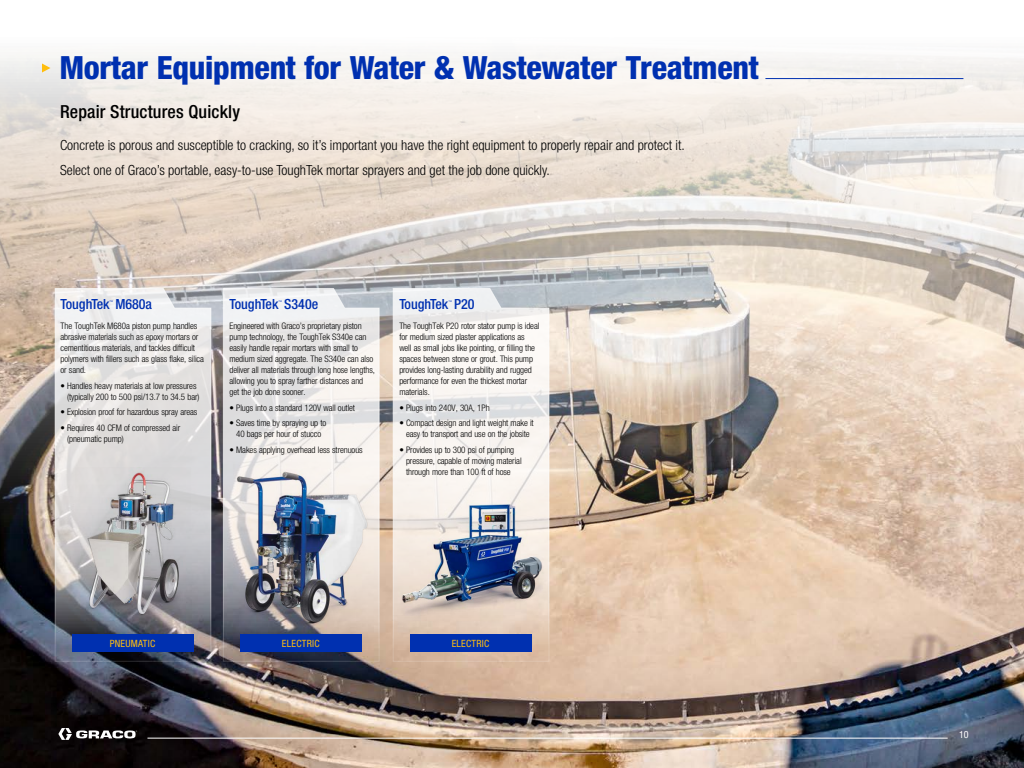
<style>
.page{position:relative;width:1024px;height:768px;background:#fff}
.page>*{position:absolute;margin:0;border:0;box-sizing:border-box;transform-origin:0 0}
.t1{font:800 condensed 32px "Helvetica Neue LT Std";letter-spacing:-.01em;color:#0030b0}
.t2{font:500 condensed 18px "Helvetica Neue LT Std";letter-spacing:.01em;color:#000}
.t3{font:300 condensed 14px/25px "Helvetica Neue LT Std";color:#000}
.t4{font:500 condensed 14px "Helvetica Neue LT Std";color:#0030b0}
.t5{font:condensed 10px "Helvetica Neue LT Std";letter-spacing:.025em;color:#ffbe0e}
.t6{font:condensed 10px "Helvetica Neue LT Std";color:#fff}
.t7{font:300 condensed 9px/11px "Helvetica Neue LT Std";letter-spacing:-.01em;color:#000}
.t8{font:condensed 3.6px "Helvetica Neue LT Std";color:#0030b0}
</style>
<div class="page">
<img style="left:0;top:55px;width:1024px;height:713px">
<svg style="left:222px;top:288px;width:158px;height:374px"></svg>
<svg style="left:392px;top:288px;width:158px;height:374px"></svg>
<svg style="left:54px;top:288px;width:158px;height:374px;background:#d1d0d0"></svg>
<div style="left:240px;top:634px;width:122px;height:18px;background:#0030b0"></div>
<div style="left:410px;top:634px;width:122px;height:18px;background:#0030b0"></div>
<div style="left:72px;top:634px;width:122px;height:18px;background:#0030b0"></div>
<img style="left:397px;top:500px;width:149px;height:123px">
<img style="left:402px;top:505px;width:129px;height:98px">
<svg style="left:42px;top:63px;width:8px;height:10px"></svg>
<hr style="left:765px;top:78px;width:198px;height:1px;background:#0030b0">
<img style="left:233px;top:464px;width:137px;height:168px">
<img style="left:237px;top:473px;width:69px;height:146px">
<img style="left:76px;top:467px;width:115px;height:164px">
<img style="left:88px;top:474px;width:91px;height:140px">
<svg style="left:58px;top:728px;width:79px;height:12px"></svg>
<hr style="left:147px;top:738px;width:801px;height:1px;background:#fff">
<h1 class="t1" style="left:59px;top:48px;width:701px">Mortar Equipment for Water &amp; Wastewater Treatment</h1>
<h2 class="t2" style="left:60px;top:101px;width:182px">Repair Structures Quickly</h2>
<h3 class="t3" style="left:60px;top:132px;width:626px">Concrete is porous and susceptible to cracking, so it’s important you have the right equipment to properly repair and protect it.<br>Select one of Graco’s portable, easy-to-use ToughTek mortar sprayers and get the job done quickly.</h3>
<h3 class="t4" style="left:61px;top:296px;width:93px">ToughTek M680a</h3>
<p class="t8" style="left:110px;top:300px;width:5px">™</p>
<p class="t7" style="left:61px;top:320px;width:145px">The ToughTek M680a piston pump handles abrasive materials such as epoxy mortars or cementitious materials, and tackles difficult polymers with fillers such as glass flake, silica or sand.</p>
<p class="t7" style="left:67px;top:380px;width:134px;text-indent:-7px">• Handles heavy materials at low pressures (typically 200 to 500 psi/13.7 to 34.5 bar)</p>
<p class="t7" style="left:61px;top:406px;width:138px">• Explosion proof for hazardous spray areas</p>
<p class="t7" style="left:67px;top:422px;width:114px;text-indent:-7px">• Requires 40 CFM of compressed air (pneumatic pump)</p>
<h3 class="t4" style="left:229px;top:296px;width:90px">ToughTek S340e</h3>
<p class="t8" style="left:279px;top:300px;width:5px">™</p>
<p class="t7" style="left:229px;top:320px;width:147px">Engineered with Graco’s proprietary piston pump technology, the ToughTek S340e can easily handle repair mortars with small to medium sized aggregate. The S340e can also deliver all materials through long hose lengths, allowing you to spray farther distances and get the job done sooner.</p>
<p class="t7" style="left:229px;top:402px;width:127px">• Plugs into a standard 120V wall outlet</p>
<p class="t7" style="left:229px;top:417px;width:98px;text-align:center">• Saves time by spraying up to<br>40 bags per hour of stucco</p>
<p class="t7" style="left:229px;top:444px;width:135px">• Makes applying overhead less strenuous</p>
<h3 class="t4" style="left:399px;top:296px;width:77px">ToughTek P20</h3>
<p class="t8" style="left:448px;top:300px;width:5px">™</p>
<p class="t7" style="left:399px;top:320px;width:142px">The ToughTek P20 rotor stator pump is ideal for medium sized plaster applications as<br>well as small jobs like pointing, or filling the spaces between stone or grout. This pump provides long-lasting durability and rugged performance for even the thickest mortar materials.</p>
<p class="t7" style="left:399px;top:402px;width:92px">• Plugs into 240V, 30A, 1Ph</p>
<p class="t7" style="left:399px;top:417px;width:136px;text-align:center">• Compact design and light weight make it easy to transport and use on the jobsite</p>
<p class="t7" style="left:406px;top:444px;width:117px;text-indent:-7px">• Provides up to 300 psi of pumping pressure, capable of moving material through more than 100 ft of hose</p>
<p class="t5" style="left:110px;top:638px;width:47px">PNEUMATIC</p>
<p class="t5" style="left:282px;top:638px;width:39px">ELECTRIC</p>
<p class="t5" style="left:452px;top:638px;width:39px">ELECTRIC</p>
<p class="t6" style="left:959px;top:729px;width:11px">10</p>
</div>
